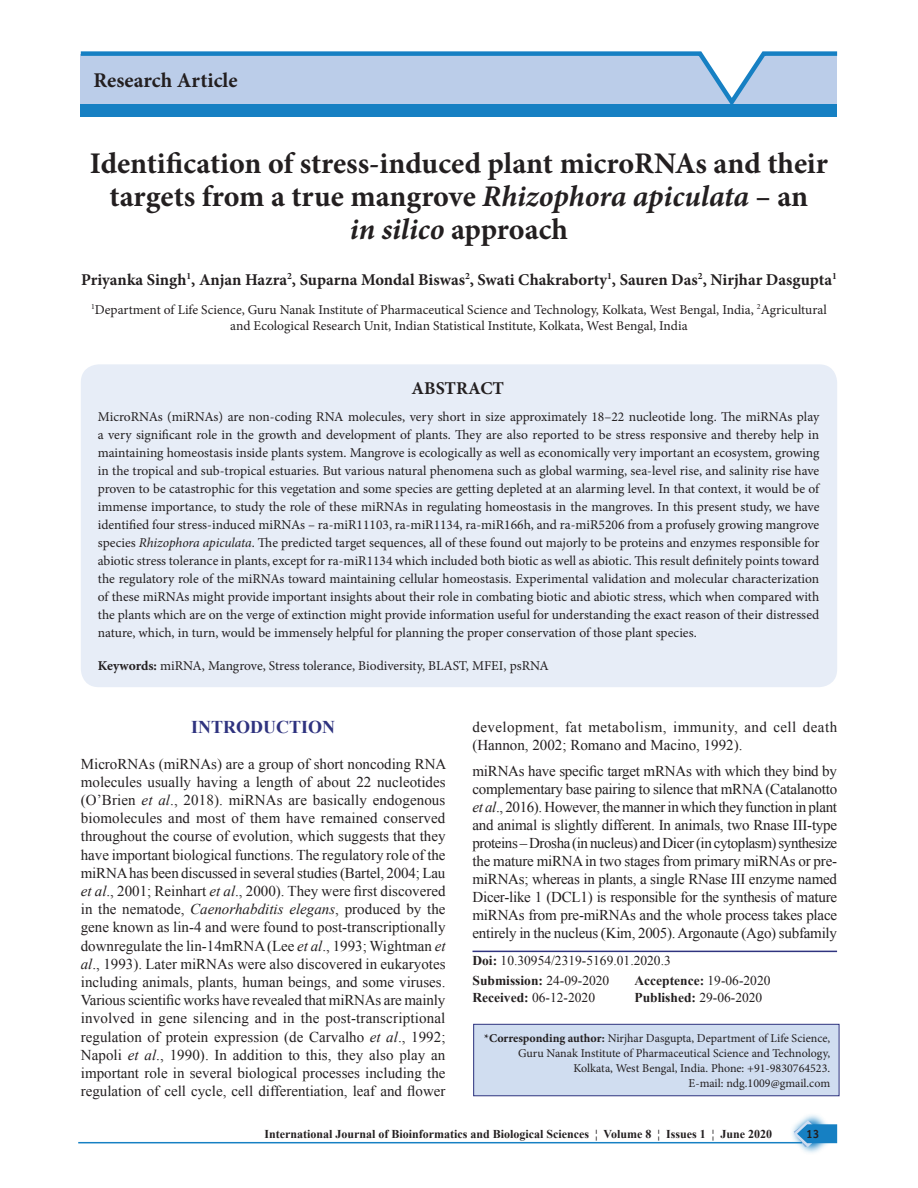
<style>
.page{position:relative;width:918px;height:1188px;background:#fff}
.page>*{position:absolute;margin:0;border:0;box-sizing:border-box;transform-origin:0 0}
.AT{font:700 30px/33px "Minion Pro";color:#231f20;text-align:center}
.AH{font:700 21px "Minion Pro";color:#231f20}
.t1{font:700 18px "Times New Roman";color:#2f337f}
.ABSH{font:700 18px "Minion Pro";color:#231f20}
.AU{font:700 16.5px "Minion Pro";color:#231f20}
.TX{font:15px/18.1px "Times New Roman";color:#231f20;text-align:justify}
.TX-2{font:15px/18px "Times New Roman";letter-spacing:.03em;color:#231f20}
.ABS{font:13.5px/18px "Minion Pro";color:#231f20;text-align:justify}
.AFF{font:13.5px/16.5px "Minion Pro";color:#231f20;text-align:center}
.KWD{font:13.5px "Minion Pro";color:#231f20}
.HIS{font:700 13.5px "Times New Roman";color:#231f20}
.DOI{font:13.5px "Times New Roman";color:#231f20}
.HIS-2{font:13.5px "Times New Roman";color:#231f20}
.ADD{font:12px/15px "Minion Pro";color:#231f20;text-align:right}
.t2{font:700 12px "Times New Roman";color:#231f20}
.AH-2{font:700 12px "Officina Serif";color:#231f20}
.s1{font-style:italic}
.s2{font-weight:700}
.s3{font-weight:400}
</style>
<div class="page">
<svg style="left:790px;top:1114px;width:34px;height:39px"></svg>
<svg style="left:793px;top:1120px;width:44px;height:27px"></svg>
<hr style="left:78px;top:1142px;width:724px;height:1px;background:#1680c3">
<div style="left:81px;top:364px;width:756px;height:323px;background:#e7edf7;border-radius:18px"></div>
<svg style="left:80px;top:51px;width:758px;height:59px;background:#aec8e6"></svg>
<div style="left:81px;top:104px;width:756px;height:13px;background:#1680c3"></div>
<div style="left:474px;top:1024px;width:365px;height:72px;background:#d0ddf0"></div>
<div style="left:473px;top:1024px;width:366px;height:72px;border:1px solid #2f337f"></div>
<hr style="left:472px;top:951px;width:365px;height:1px;background:#2f337f">
<p class="AH" style="left:93px;top:66px;width:146px">Research Article</p>
<p class="AT" style="left:90px;top:146px;width:739px">Identification of stress-induced plant microRNAs and their targets from a true mangrove <span class="s1">Rhizophora apiculata</span> – an<br><span class="s1">in silico</span> approach</p>
<p class="AU" style="left:81px;top:268px;width:757px">Priyanka Singh<sup>1</sup>, Anjan Hazra<sup>2</sup>, Suparna Mondal Biswas<sup>2</sup>, Swati Chakraborty<sup>1</sup>, Sauren Das<sup>2</sup>, Nirjhar Dasgupta<sup>1</sup></p>
<p class="AFF" style="left:91px;top:301px;width:737px"><sup>1</sup>Department of Life Science, Guru Nanak Institute of Pharmaceutical Science and Technology, Kolkata, West Bengal, India, <sup>2</sup>Agricultural and Ecological Research Unit, Indian Statistical Institute, Kolkata, West Bengal, India</p>
<p class="ABSH" style="left:412px;top:376px;width:94px">ABSTRACT</p>
<p class="ABS" style="left:98px;top:408px;width:723px">MicroRNAs (miRNAs) are non-coding RNA molecules, very short in size approximately 18–22 nucleotide long. The miRNAs play a very significant role in the growth and development of plants. They are also reported to be stress responsive and thereby help in maintaining homeostasis inside plants system. Mangrove is ecologically as well as economically very important an ecosystem, growing in the tropical and sub-tropical estuaries. But various natural phenomena such as global warming, sea-level rise, and salinity rise have proven to be catastrophic for this vegetation and some species are getting depleted at an alarming level. In that context, it would be of immense importance, to study the role of these miRNAs in regulating homeostasis in the mangroves. In this present study, we have identified four stress-induced miRNAs – ra-miR11103, ra-miR1134, ra-miR166h, and ra-miR5206 from a profusely growing mangrove species <span class="s1">Rhizophora apiculata</span>. The predicted target sequences, all of these found out majorly to be proteins and enzymes responsible for abiotic stress tolerance in plants, except for ra-miR1134 which included both biotic as well as abiotic. This result definitely points toward the regulatory role of the miRNAs toward maintaining cellular homeostasis. Experimental validation and molecular characterization of these miRNAs might provide important insights about their role in combating biotic and abiotic stress, which when compared with the plants which are on the verge of extinction might provide information useful for understanding the exact reason of their distressed nature, which, in turn, would be immensely helpful for planning the proper conservation of those plant species.</p>
<p class="KWD" style="left:98px;top:657px;width:453px"><span class="s2">Keywords:</span> miRNA, Mangrove, Stress tolerance, Biodiversity, BLAST, MFEI, psRNA</p>
<h1 class="t1" style="left:191px;top:714px;width:146px">INTRODUCTION</h1>
<p class="TX" style="left:81px;top:754px;width:367px">MicroRNAs (miRNAs) are a group of short noncoding RNA molecules usually having a length of about 22 nucleotides (O’Brien <span class="s1">et al</span>., 2018). miRNAs are basically endogenous biomolecules and most of them have remained conserved throughout the course of evolution, which suggests that they have important biological functions. The regulatory role of the miRNA has been discussed in several studies (Bartel, 2004; Lau <span class="s1">et al</span>., 2001; Reinhart <span class="s1">et al</span>., 2000). They were first discovered in the nematode, <span class="s1">Caenorhabditis elegans</span>, produced by the gene known as lin-4 and were found to post-transcriptionally downregulate the lin-14mRNA (Lee <span class="s1">et al</span>., 1993; Wightman <span class="s1">et al</span>., 1993). Later miRNAs were also discovered in eukaryotes including animals, plants, human beings, and some viruses.<br>Various scientific works have revealed that miRNAs are mainly involved in gene silencing and in the post-transcriptional regulation of protein expression (de Carvalho <span class="s1">et al</span>., 1992; Napoli <span class="s1">et al</span>., 1990). In addition to this, they also play an important role in several biological processes including the regulation of cell cycle, cell differentiation, leaf and flower</p>
<p class="TX-2" style="left:472px;top:717px;width:366px">development, fat metabolism, immunity, and cell death (Hannon, 2002; Romano and Macino, 1992).</p>
<p class="TX" style="left:472px;top:762px;width:366px">miRNAs have specific target mRNAs with which they bind by complementary base pairing to silence that mRNA (Catalanotto <span class="s1">et al</span>., 2016). However, the manner in which they function in plant and animal is slightly different. In animals, two Rnase III-type proteins – Drosha (in nucleus) and Dicer (in cytoplasm) synthesize the mature miRNA in two stages from primary miRNAs or pre&shy;miRNAs; whereas in plants, a single RNase III enzyme named Dicer-like 1 (DCL1) is responsible for the synthesis of mature miRNAs from pre-miRNAs and the whole process takes place entirely in the nucleus (Kim, 2005). Argonaute (Ago) subfamily</p>
<p class="DOI" style="left:472px;top:951px;width:200px"><span class="s2">Doi:</span> 10.30954/2319-5169.01.2020.3</p>
<p class="HIS" style="left:472px;top:971px;width:138px">Submission: <span class="s3">24-09-2020</span></p>
<p class="HIS" style="left:634px;top:971px;width:138px">Acceptence: <span class="s3">19-06-2020</span></p>
<p class="HIS-2" style="left:472px;top:987px;width:124px"><span class="s2">Received:</span> 06-12-2020</p>
<p class="HIS" style="left:634px;top:987px;width:129px">Published: <span class="s3">29-06-2020</span></p>
<p class="ADD" style="left:484px;top:1031px;width:348px"><span class="s2">*Corresponding author:</span> Nirjhar Dasgupta, Department of Life Science, Guru Nanak Institute of Pharmaceutical Science and Technology, Kolkata, West Bengal, India. Phone: +91-9830764523.<br>E-mail: ndg.1009@gmail.com</p>
<p class="t2" style="left:265px;top:1125px;width:509px">International Journal of Bioinformatics and Biological Sciences ¦ Volume 8 ¦ Issues 1 ¦ June 2020</p>
<p class="AH-2" style="left:806px;top:1126px;width:15px">13</p>
</div>
